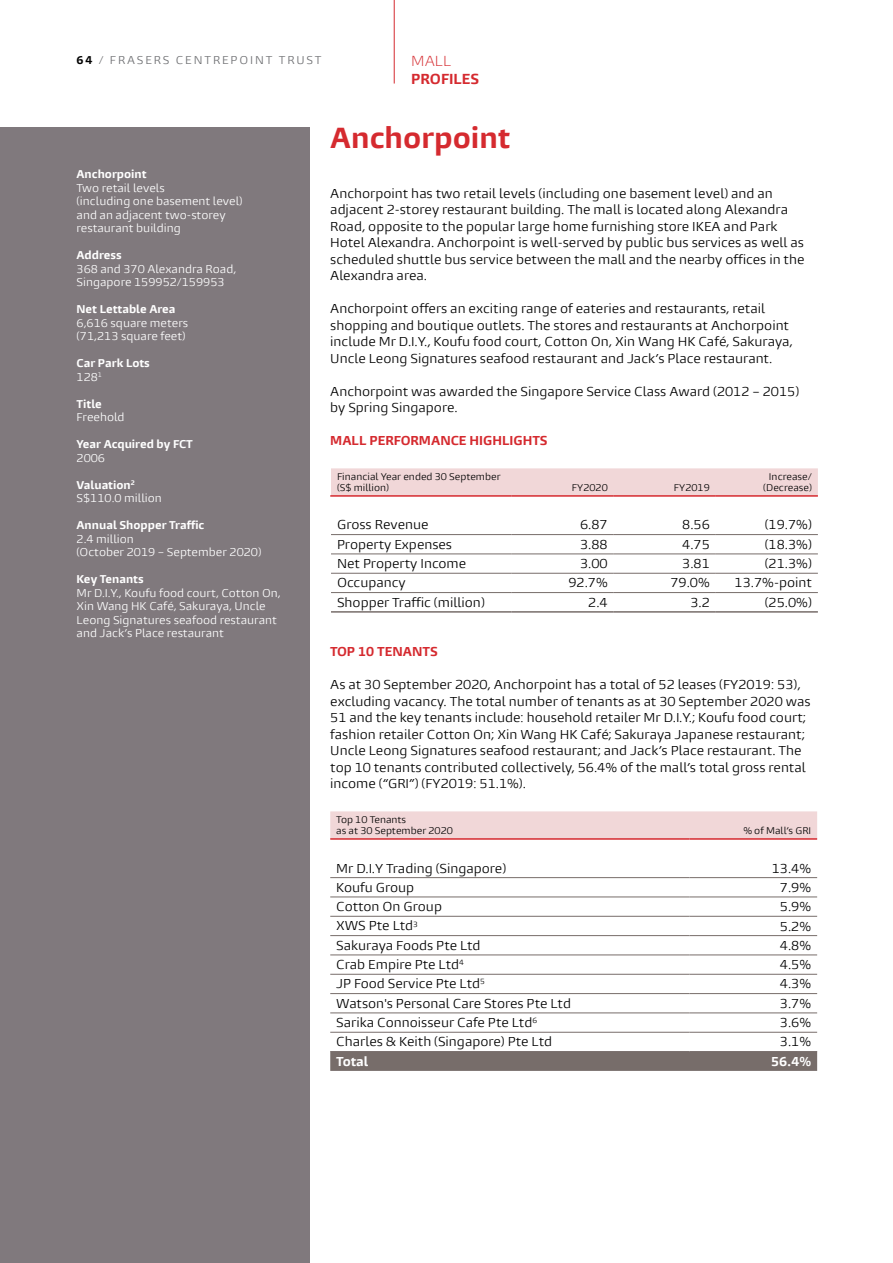
<style>
.page{position:relative;width:893px;height:1263px;background:#fff}
.page>*{position:absolute;margin:0;border:0;box-sizing:border-box;transform-origin:0 0}
.t1{font:700 27px "Burlingame Pro";color:#d52a2f}
.t2{font:700 13.5px "Burlingame Pro";color:#d52a2f}
.t3{font:300 13.5px "Burlingame Pro";color:#d52a2f}
.t4{font:12px/16.5px "Burlingame Pro";color:#000}
.t5{font:700 12px "Burlingame Pro";color:#d52a2f}
.t6{font:700 12px "Burlingame Pro";color:#fff}
.t7{font:10.5px/13.5px "Burlingame Pro";color:#fff}
.t8{font:700 10.5px/13.5px "Burlingame Pro";color:#fff}
.t9{font:10.5px "Burlingame Pro";letter-spacing:.18em;color:#6d6e71}
.t10{font:9px/10.5px "Burlingame Pro";color:#000}
.s1{font-weight:700;color:#000}
.s2{font-weight:400}
.s3{font-weight:700}
</style>
<div class="page">
<div style="left:0;top:128px;width:309px;height:1135px;background:#80797d"></div>
<div style="left:331px;top:468px;width:487px;height:27px;background:#f1d7d8"></div>
<hr style="left:330px;top:495px;width:182px;height:2px;background:#d52a2f">
<hr style="left:512px;top:495px;width:102px;height:2px;background:#d52a2f">
<hr style="left:614px;top:495px;width:102px;height:2px;background:#d52a2f">
<hr style="left:716px;top:495px;width:102px;height:2px;background:#d52a2f">
<hr style="left:331px;top:534px;width:181px;height:1px;background:#776d6a">
<hr style="left:512px;top:534px;width:102px;height:1px;background:#776d6a">
<hr style="left:614px;top:534px;width:102px;height:1px;background:#776d6a">
<hr style="left:716px;top:534px;width:102px;height:1px;background:#776d6a">
<hr style="left:331px;top:554px;width:181px;height:1px;background:#776d6a">
<hr style="left:512px;top:554px;width:102px;height:1px;background:#776d6a">
<hr style="left:614px;top:554px;width:102px;height:1px;background:#776d6a">
<hr style="left:716px;top:554px;width:102px;height:1px;background:#776d6a">
<hr style="left:331px;top:573px;width:181px;height:1px;background:#776d6a">
<hr style="left:512px;top:573px;width:102px;height:1px;background:#776d6a">
<hr style="left:614px;top:573px;width:102px;height:1px;background:#776d6a">
<hr style="left:716px;top:573px;width:102px;height:1px;background:#776d6a">
<hr style="left:331px;top:592px;width:181px;height:1px;background:#776d6a">
<hr style="left:512px;top:592px;width:102px;height:1px;background:#776d6a">
<hr style="left:614px;top:592px;width:102px;height:1px;background:#776d6a">
<hr style="left:716px;top:592px;width:102px;height:1px;background:#776d6a">
<hr style="left:331px;top:611px;width:181px;height:2px;background:#776d6a">
<hr style="left:512px;top:611px;width:102px;height:2px;background:#776d6a">
<hr style="left:614px;top:611px;width:102px;height:2px;background:#776d6a">
<hr style="left:716px;top:611px;width:102px;height:2px;background:#776d6a">
<div style="left:330px;top:811px;width:487px;height:27px;background:#f1d7d8"></div>
<div style="left:330px;top:1052px;width:487px;height:19px;background:#776d6a"></div>
<hr style="left:330px;top:838px;width:360px;height:2px;background:#d52a2f">
<hr style="left:690px;top:838px;width:127px;height:2px;background:#d52a2f">
<hr style="left:330px;top:877px;width:360px;height:1px;background:#776d6a">
<hr style="left:690px;top:877px;width:127px;height:1px;background:#776d6a">
<hr style="left:330px;top:897px;width:360px;height:1px;background:#776d6a">
<hr style="left:690px;top:897px;width:127px;height:1px;background:#776d6a">
<hr style="left:330px;top:916px;width:360px;height:1px;background:#776d6a">
<hr style="left:690px;top:916px;width:127px;height:1px;background:#776d6a">
<hr style="left:330px;top:935px;width:360px;height:1px;background:#776d6a">
<hr style="left:690px;top:935px;width:127px;height:1px;background:#776d6a">
<hr style="left:330px;top:955px;width:360px;height:1px;background:#776d6a">
<hr style="left:690px;top:955px;width:127px;height:1px;background:#776d6a">
<hr style="left:330px;top:974px;width:360px;height:1px;background:#776d6a">
<hr style="left:690px;top:974px;width:127px;height:1px;background:#776d6a">
<hr style="left:330px;top:993px;width:360px;height:1px;background:#776d6a">
<hr style="left:690px;top:993px;width:127px;height:1px;background:#776d6a">
<hr style="left:330px;top:1013px;width:360px;height:1px;background:#776d6a">
<hr style="left:690px;top:1013px;width:127px;height:1px;background:#776d6a">
<hr style="left:330px;top:1032px;width:360px;height:1px;background:#776d6a">
<hr style="left:690px;top:1032px;width:127px;height:1px;background:#776d6a">
<hr style="left:330px;top:1051px;width:360px;height:1px;background:#776d6a">
<hr style="left:690px;top:1051px;width:127px;height:1px;background:#776d6a">
<hr style="left:394px;top:0;width:1px;height:84px;background:#d52a2f">
<p class="t9" style="left:77px;top:53px;width:246px"><span class="s1">64</span> / FRASERS CENTREPOINT TRUST</p>
<p class="t3" style="left:411px;top:52px;width:41px">MALL</p>
<p class="t2" style="left:411px;top:70px;width:69px">PROFILES</p>
<p class="t8" style="left:77px;top:167px;width:71px">Anchorpoint</p>
<p class="t7" style="left:77px;top:181px;width:168px">Two retail levels<br>(including one basement level) and an adjacent two-storey restaurant building</p>
<p class="t8" style="left:77px;top:248px;width:47px">Address</p>
<p class="t7" style="left:77px;top:262px;width:161px">368 and 370 Alexandra Road,<br>Singapore 159952/159953</p>
<p class="t8" style="left:77px;top:302px;width:100px">Net Lettable Area</p>
<p class="t7" style="left:77px;top:316px;width:113px">6,616 square meters (71,213 square feet)</p>
<p class="t8" style="left:77px;top:356px;width:75px">Car Park Lots<br><span class="s2">128</span><sup>1</sup></p>
<p class="t8" style="left:77px;top:397px;width:27px">Title</p>
<p class="t7" style="left:77px;top:410px;width:50px">Freehold</p>
<p class="t8" style="left:77px;top:437px;width:118px">Year Acquired by FCT</p>
<p class="t7" style="left:77px;top:451px;width:30px">2006</p>
<p class="t7" style="left:77px;top:478px;width:87px"><span class="s3">Valuation</span><sup>2<br></sup>S$110.0 million</p>
<p class="t8" style="left:77px;top:518px;width:129px">Annual Shopper Traffic</p>
<p class="t7" style="left:77px;top:532px;width:186px">2.4 million<br>(October 2019 – September 2020)</p>
<p class="t8" style="left:77px;top:572px;width:69px">Key Tenants</p>
<p class="t7" style="left:77px;top:586px;width:206px">Mr D.I.Y., Koufu food court, Cotton On, Xin Wang HK Café, Sakuraya, Uncle Leong Signatures seafood restaurant and Jack’s Place restaurant</p>
<h1 class="t1" style="left:330px;top:121px;width:181px">Anchorpoint</h1>
<p class="t4" style="left:330px;top:185px;width:476px">Anchorpoint has two retail levels (including one basement level) and an adjacent 2-storey restaurant building. The mall is located along Alexandra Road, opposite to the popular large home furnishing store IKEA and Park Hotel Alexandra. Anchorpoint is well-served by public bus services as well as scheduled shuttle bus service between the mall and the nearby offices in the Alexandra area.</p>
<p class="t4" style="left:330px;top:300px;width:464px">Anchorpoint offers an exciting range of eateries and restaurants, retail shopping and boutique outlets. The stores and restaurants at Anchorpoint include Mr D.I.Y., Koufu food court, Cotton On, Xin Wang HK Café, Sakuraya, Uncle Leong Signatures seafood restaurant and Jack’s Place restaurant.</p>
<p class="t4" style="left:330px;top:383px;width:470px">Anchorpoint was awarded the Singapore Service Class Award (2012 – 2015) by Spring Singapore.</p>
<p class="t5" style="left:330px;top:433px;width:219px">MALL PERFORMANCE HIGHLIGHTS</p>
<p class="t10" style="left:337px;top:472px;width:165px">Financial Year ended 30 September (S$ million)</p>
<p class="t10" style="left:572px;top:482px;width:37px">FY2020</p>
<p class="t10" style="left:674px;top:482px;width:37px">FY2019</p>
<p class="t10" style="left:763px;top:472px;width:50px;text-align:right">Increase/ (Decrease)</p>
<p class="t4" style="left:337px;top:517px;width:93px">Gross Revenue</p>
<p class="t4" style="left:580px;top:517px;width:29px">6.87</p>
<p class="t4" style="left:682px;top:517px;width:29px">8.56</p>
<p class="t4" style="left:765px;top:517px;width:49px">(19.7%)</p>
<p class="t4" style="left:337px;top:536px;width:117px">Property Expenses</p>
<p class="t4" style="left:580px;top:536px;width:29px">3.88</p>
<p class="t4" style="left:682px;top:536px;width:29px">4.75</p>
<p class="t4" style="left:765px;top:536px;width:49px">(18.3%)</p>
<p class="t4" style="left:337px;top:555px;width:131px">Net Property Income</p>
<p class="t4" style="left:580px;top:555px;width:29px">3.00</p>
<p class="t4" style="left:682px;top:555px;width:29px">3.81</p>
<p class="t4" style="left:765px;top:555px;width:49px">(21.3%)</p>
<p class="t4" style="left:337px;top:575px;width:70px">Occupancy</p>
<p class="t4" style="left:568px;top:575px;width:41px">92.7%</p>
<p class="t4" style="left:670px;top:575px;width:41px">79.0%</p>
<p class="t4" style="left:735px;top:575px;width:79px">13.7%-point</p>
<p class="t4" style="left:337px;top:594px;width:149px">Shopper Traffic (million)</p>
<p class="t4" style="left:588px;top:594px;width:21px">2.4</p>
<p class="t4" style="left:690px;top:594px;width:21px">3.2</p>
<p class="t4" style="left:765px;top:594px;width:49px">(25.0%)</p>
<p class="t5" style="left:330px;top:644px;width:109px">TOP 10 TENANTS</p>
<p class="t4" style="left:330px;top:676px;width:482px">As at 30 September 2020, Anchorpoint has a total of 52 leases (FY2019: 53), excluding vacancy. The total number of tenants as at 30 September 2020 was 51 and the key tenants include: household retailer Mr D.I.Y.; Koufu food court; fashion retailer Cotton On; Xin Wang HK Café; Sakuraya Japanese restaurant; Uncle Leong Signatures seafood restaurant; and Jack’s Place restaurant. The top 10 tenants contributed collectively, 56.4% of the mall’s total gross rental income (“GRI”) (FY2019: 51.1%).</p>
<p class="t10" style="left:336px;top:815px;width:118px">Top 10 Tenants<br>as at 30 September 2020</p>
<p class="t10" style="left:743px;top:825px;width:69px">% of Mall’s GRI</p>
<p class="t4" style="left:336px;top:860px;width:171px">Mr D.I.Y Trading (Singapore)</p>
<p class="t4" style="left:772px;top:860px;width:41px">13.4%</p>
<p class="t4" style="left:336px;top:879px;width:80px">Koufu Group</p>
<p class="t4" style="left:780px;top:879px;width:33px">7.9%</p>
<p class="t4" style="left:336px;top:898px;width:107px">Cotton On Group</p>
<p class="t4" style="left:780px;top:898px;width:33px">5.9%</p>
<p class="t4" style="left:336px;top:918px;width:83px">XWS Pte Ltd<sup>3</sup></p>
<p class="t4" style="left:780px;top:918px;width:33px">5.2%</p>
<p class="t4" style="left:336px;top:937px;width:146px">Sakuraya Foods Pte Ltd</p>
<p class="t4" style="left:780px;top:937px;width:33px">4.8%</p>
<p class="t4" style="left:336px;top:956px;width:129px">Crab Empire Pte Ltd<sup>4</sup></p>
<p class="t4" style="left:780px;top:956px;width:33px">4.5%</p>
<p class="t4" style="left:336px;top:976px;width:150px">JP Food Service Pte Ltd<sup>5</sup></p>
<p class="t4" style="left:780px;top:976px;width:33px">4.3%</p>
<p class="t4" style="left:336px;top:995px;width:236px">Watson's Personal Care Stores Pte Ltd</p>
<p class="t4" style="left:780px;top:995px;width:33px">3.7%</p>
<p class="t4" style="left:336px;top:1014px;width:202px">Sarika Connoisseur Cafe Pte Ltd<sup>6</sup></p>
<p class="t4" style="left:780px;top:1014px;width:33px">3.6%</p>
<p class="t4" style="left:336px;top:1034px;width:217px">Charles &amp; Keith (Singapore) Pte Ltd</p>
<p class="t4" style="left:780px;top:1034px;width:33px">3.1%</p>
<p class="t6" style="left:336px;top:1054px;width:34px">Total</p>
<p class="t6" style="left:771px;top:1054px;width:42px">56.4%</p>
</div>
